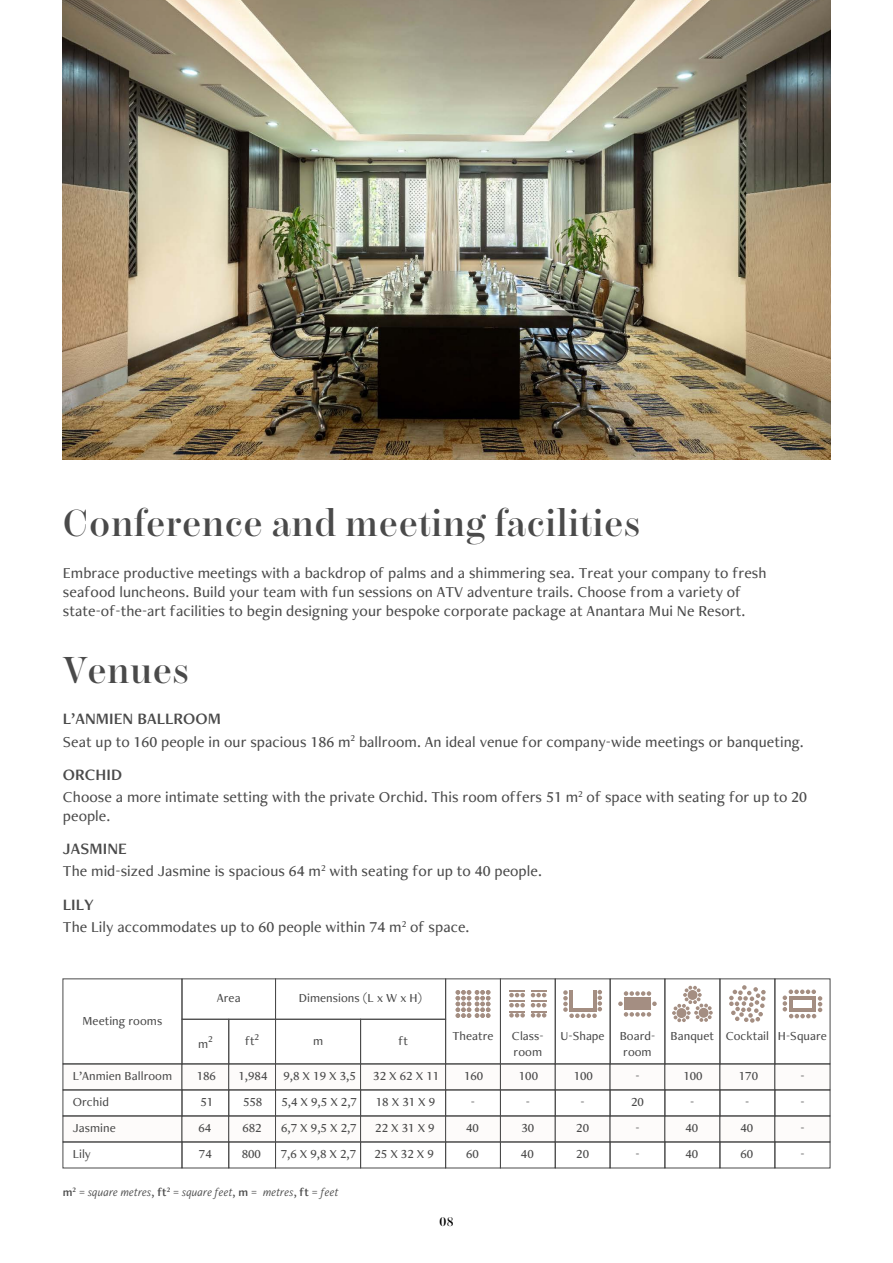
<style>
.page{position:relative;width:893px;height:1263px;background:#fff}
.page>*{position:absolute;margin:0;border:0;box-sizing:border-box;transform-origin:0 0}
.t1{font:600 37.5px "Chamberi Display";letter-spacing:.025em;color:#4a4a4a}
.t2{font:16.5px "Freight Neo Pro Semi";letter-spacing:.005em;color:#4a4a4a}
.t3{font:500 15.75px/18.9px "Freight Neo Pro";letter-spacing:.005em;color:#4a4a4a}
.t4{font:500 12.75px/26px "Freight Neo Pro";letter-spacing:.005em;color:#4a4a4a}
.t5{font:600 12.45px "Chamberi Display";color:#000}
.t6{font:italic 12px "Freight Neo Pro";letter-spacing:.005em;color:#4a4a4a}
.s1{font-family:"Freight Neo Pro Semi";font-style:normal}
.s2{font-weight:500;font-style:normal}
</style>
<div class="page">
<img style="left:63px;top:0;width:767px;height:460px">
<div style="left:63px;top:1115px;width:119px;height:27px;background:#fdfbfa;border:1px solid #4a4a4a"></div>
<div style="left:182px;top:1115px;width:47px;height:27px;background:#fdfbfa;border:1px solid #4a4a4a"></div>
<div style="left:228px;top:1115px;width:48px;height:27px;background:#fdfbfa;border:1px solid #4a4a4a"></div>
<div style="left:275px;top:1115px;width:86px;height:27px;background:#fdfbfa;border:1px solid #4a4a4a"></div>
<div style="left:360px;top:1115px;width:86px;height:27px;background:#fdfbfa;border:1px solid #4a4a4a"></div>
<div style="left:445px;top:1115px;width:56px;height:27px;background:#fdfbfa;border:1px solid #4a4a4a"></div>
<div style="left:500px;top:1115px;width:56px;height:27px;background:#fdfbfa;border:1px solid #4a4a4a"></div>
<div style="left:555px;top:1115px;width:55px;height:27px;background:#fdfbfa;border:1px solid #4a4a4a"></div>
<div style="left:610px;top:1115px;width:55px;height:27px;background:#fdfbfa;border:1px solid #4a4a4a"></div>
<div style="left:664px;top:1115px;width:56px;height:27px;background:#fdfbfa;border:1px solid #4a4a4a"></div>
<div style="left:719px;top:1115px;width:56px;height:27px;background:#fdfbfa;border:1px solid #4a4a4a"></div>
<div style="left:774px;top:1115px;width:56px;height:27px;background:#fdfbfa;border:1px solid #4a4a4a"></div>
<div style="left:63px;top:1063px;width:119px;height:27px;background:#fdfbfa"></div>
<div style="left:182px;top:1063px;width:47px;height:27px;background:#fdfbfa"></div>
<div style="left:228px;top:1063px;width:48px;height:27px;background:#fdfbfa;border:1px solid #4a4a4a"></div>
<div style="left:275px;top:1063px;width:86px;height:27px;background:#fdfbfa"></div>
<div style="left:360px;top:1063px;width:86px;height:27px;background:#fdfbfa"></div>
<div style="left:445px;top:1063px;width:56px;height:27px;background:#fdfbfa;border:1px solid #4a4a4a"></div>
<div style="left:500px;top:1063px;width:56px;height:27px;background:#fdfbfa"></div>
<div style="left:555px;top:1063px;width:55px;height:27px;background:#fdfbfa;border:1px solid #4a4a4a"></div>
<div style="left:610px;top:1063px;width:55px;height:27px;background:#fdfbfa"></div>
<div style="left:664px;top:1063px;width:56px;height:27px;background:#fdfbfa"></div>
<div style="left:719px;top:1063px;width:56px;height:27px;background:#fdfbfa"></div>
<div style="left:774px;top:1063px;width:56px;height:27px;background:#fdfbfa"></div>
<div style="left:63px;top:1089px;width:119px;height:27px;border:1px solid #4a4a4a"></div>
<div style="left:182px;top:1089px;width:47px;height:27px;border:1px solid #4a4a4a"></div>
<div style="left:228px;top:1089px;width:48px;height:27px;border:1px solid #4a4a4a"></div>
<div style="left:275px;top:1089px;width:86px;height:27px;border:1px solid #4a4a4a"></div>
<div style="left:360px;top:1089px;width:86px;height:27px;border:1px solid #4a4a4a"></div>
<div style="left:445px;top:1089px;width:56px;height:27px;border:1px solid #4a4a4a"></div>
<div style="left:500px;top:1089px;width:56px;height:27px;border:1px solid #4a4a4a"></div>
<div style="left:555px;top:1089px;width:55px;height:27px;border:1px solid #4a4a4a"></div>
<div style="left:610px;top:1089px;width:55px;height:27px;border:1px solid #4a4a4a"></div>
<div style="left:664px;top:1089px;width:56px;height:27px;border:1px solid #4a4a4a"></div>
<div style="left:719px;top:1089px;width:56px;height:27px;border:1px solid #4a4a4a"></div>
<div style="left:774px;top:1089px;width:56px;height:27px;border:1px solid #4a4a4a"></div>
<svg style="left:563px;top:990px;width:39px;height:28px"></svg>
<hr style="left:570px;top:990px;width:3px;height:22px;background:#a48e82">
<hr style="left:593px;top:990px;width:3px;height:22px;background:#a48e82">
<hr style="left:570px;top:1009px;width:26px;height:3px;background:#a48e82">
<svg style="left:456px;top:990px;width:34px;height:28px"></svg>
<svg style="left:624px;top:1012px;width:27px;height:5px"></svg>
<svg style="left:618px;top:991px;width:39px;height:15px"></svg>
<div style="left:624px;top:997px;width:27px;height:13px;background:#a48e82"></div>
<svg style="left:729px;top:985px;width:37px;height:38px"></svg>
<svg style="left:672px;top:986px;width:41px;height:36px"></svg>
<svg style="left:783px;top:989px;width:39px;height:29px"></svg>
<svg style="left:509px;top:990px;width:16px;height:27px"></svg>
<svg style="left:531px;top:990px;width:15px;height:27px"></svg>
<div style="left:63px;top:978px;width:119px;height:86px;border:1px solid #4a4a4a"></div>
<div style="left:182px;top:1019px;width:47px;height:45px;border:1px solid #4a4a4a"></div>
<div style="left:228px;top:1019px;width:48px;height:45px;border:1px solid #4a4a4a"></div>
<div style="left:275px;top:1019px;width:86px;height:45px;border:1px solid #4a4a4a"></div>
<div style="left:360px;top:1019px;width:86px;height:45px;border:1px solid #4a4a4a"></div>
<div style="left:445px;top:978px;width:56px;height:86px;border:1px solid #4a4a4a"></div>
<div style="left:500px;top:978px;width:56px;height:86px;border:1px solid #4a4a4a"></div>
<div style="left:555px;top:978px;width:55px;height:86px;border:1px solid #4a4a4a"></div>
<div style="left:610px;top:978px;width:55px;height:86px;border:1px solid #4a4a4a"></div>
<div style="left:664px;top:978px;width:56px;height:86px;border:1px solid #4a4a4a"></div>
<div style="left:719px;top:978px;width:56px;height:86px;border:1px solid #4a4a4a"></div>
<div style="left:774px;top:978px;width:56px;height:86px;border:1px solid #4a4a4a"></div>
<div style="left:63px;top:1141px;width:119px;height:27px;border:1px solid #4a4a4a"></div>
<div style="left:182px;top:1141px;width:47px;height:27px;border:1px solid #4a4a4a"></div>
<div style="left:228px;top:1141px;width:48px;height:27px;border:1px solid #4a4a4a"></div>
<div style="left:275px;top:1141px;width:86px;height:27px;border:1px solid #4a4a4a"></div>
<div style="left:360px;top:1141px;width:86px;height:27px;border:1px solid #4a4a4a"></div>
<div style="left:445px;top:1141px;width:56px;height:27px;border:1px solid #4a4a4a"></div>
<div style="left:500px;top:1141px;width:56px;height:27px;border:1px solid #4a4a4a"></div>
<div style="left:555px;top:1141px;width:55px;height:27px;border:1px solid #4a4a4a"></div>
<div style="left:610px;top:1141px;width:55px;height:27px;border:1px solid #4a4a4a"></div>
<div style="left:664px;top:1141px;width:56px;height:27px;border:1px solid #4a4a4a"></div>
<div style="left:719px;top:1141px;width:56px;height:27px;border:1px solid #4a4a4a"></div>
<div style="left:774px;top:1141px;width:56px;height:27px;border:1px solid #4a4a4a"></div>
<h1 class="t1" style="left:63px;top:496px;width:579px">Conference and meeting facilities</h1>
<p class="t3" style="left:63px;top:563px;width:705px">Embrace productive meetings with a backdrop of palms and a shimmering sea. Treat your company to fresh seafood luncheons. Build your team with fun sessions on ATV adventure trails. Choose from a variety of state-of-the-art facilities to begin designing your bespoke corporate package at Anantara Mui Ne Resort.</p>
<h1 class="t1" style="left:64px;top:643px;width:127px">Venues</h1>
<p class="t2" style="left:63px;top:707px;width:160px">L’ANMIEN BALLROOM</p>
<p class="t3" style="left:63px;top:731px;width:742px">Seat up to 160 people in our spacious 186 m<sup>2</sup> ballroom. An ideal venue for company-wide meetings or banqueting.</p>
<p class="t2" style="left:63px;top:763px;width:61px">ORCHID</p>
<p class="t3" style="left:63px;top:787px;width:746px">Choose a more intimate setting with the private Orchid. This room offers 51 m<sup>2</sup> of space with seating for up to 20 people.</p>
<p class="t2" style="left:63px;top:837px;width:66px">JASMINE</p>
<p class="t3" style="left:63px;top:861px;width:481px">The mid-sized Jasmine is spacious 64 m<sup>2</sup> with seating for up to 40 people.</p>
<p class="t2" style="left:63px;top:893px;width:33px">LILY</p>
<p class="t3" style="left:63px;top:917px;width:408px">The Lily accommodates up to 60 people within 74 m<sup>2</sup> of space.</p>
<p class="t4" style="left:83px;top:1007px;width:81px">Meeting rooms</p>
<p class="t4" style="left:217px;top:985px;width:25px">Area</p>
<p class="t4" style="left:299px;top:985px;width:125px">Dimensions (L x W x H)</p>
<p class="t4" style="left:198px;top:1030px;width:16px">m<sup>2</sup></p>
<p class="t4" style="left:245px;top:1027px;width:16px">ft<sup>2</sup></p>
<p class="t4" style="left:313px;top:1027px;width:12px">m</p>
<p class="t4" style="left:398px;top:1027px;width:11px">ft</p>
<p class="t4" style="left:452px;top:1023px;width:43px">Theatre</p>
<p class="t4" style="left:512px;top:1028px;width:33px;line-height:15.3px">Class&shy;room</p>
<p class="t4" style="left:561px;top:1028px;width:96px;line-height:15.3px;text-align:right">U-Shape Board&shy;room</p>
<p class="t4" style="left:671px;top:1023px;width:158px">Banquet Cocktail H-Square</p>
<p class="t4" style="left:73px;top:1063px;width:101px">L’Anmien Ballroom<br>Orchid<br>Jasmine<br>Lily</p>
<p class="t4" style="left:197px;top:1063px;width:21px">186<br>51<br>64<br>74</p>
<p class="t4" style="left:464px;top:1063px;width:21px">160</p>
<p class="t4" style="left:239px;top:1063px;width:30px">1,984<br>558<br>682<br>800</p>
<p class="t4" style="left:281px;top:1063px;width:78px;text-align:justify">9,8 X 19 X 3,5<br>5,4 X 9,5 X 2,7<br>6,7 X 9,5 X 2,7<br>7,6 X 9,8 X 2,7</p>
<p class="t4" style="left:373px;top:1063px;width:67px">32 X 62 X 11<br>18 X 31 X 9<br>22 X 31 X 9<br>25 X 32 X 9</p>
<p class="t4" style="left:519px;top:1063px;width:21px">100</p>
<p class="t4" style="left:574px;top:1063px;width:21px">100</p>
<p class="t4" style="left:683px;top:1063px;width:21px">100</p>
<p class="t4" style="left:739px;top:1063px;width:21px">170</p>
<p class="t4" style="left:635px;top:1063px;width:6px">-</p>
<p class="t4" style="left:631px;top:1089px;width:14px">20</p>
<p class="t4" style="left:471px;top:1089px;width:6px">-</p>
<p class="t4" style="left:526px;top:1089px;width:6px">-</p>
<p class="t4" style="left:581px;top:1089px;width:6px">-</p>
<p class="t4" style="left:690px;top:1089px;width:6px">-</p>
<p class="t4" style="left:745px;top:1089px;width:6px">-</p>
<p class="t4" style="left:635px;top:1115px;width:6px">- -</p>
<p class="t4" style="left:576px;top:1115px;width:14px">20<br>20</p>
<p class="t4" style="left:466px;top:1115px;width:14px">40<br>60</p>
<p class="t4" style="left:521px;top:1115px;width:15px">30<br>40</p>
<p class="t4" style="left:685px;top:1115px;width:14px">40<br>40</p>
<p class="t4" style="left:740px;top:1115px;width:14px">40<br>60</p>
<p class="t6" style="left:63px;top:1184px;width:277px"><span class="s1">m</span><sup>2</sup> <span class="s2">=</span> square metres<span class="s2">,</span> <span class="s1">ft</span><sup>2</sup> <span class="s2">=</span> square feet<span class="s2">,</span> <span class="s1">m</span> <span class="s2">=</span> metres<span class="s2">,</span> <span class="s1">ft</span> <span class="s2">=</span> feet</p>
<p class="t5" style="left:439px;top:1213px;width:16px">08</p>
<p class="t4" style="left:800px;top:1063px;width:6px;text-align:justify">- - - -</p>
</div>
